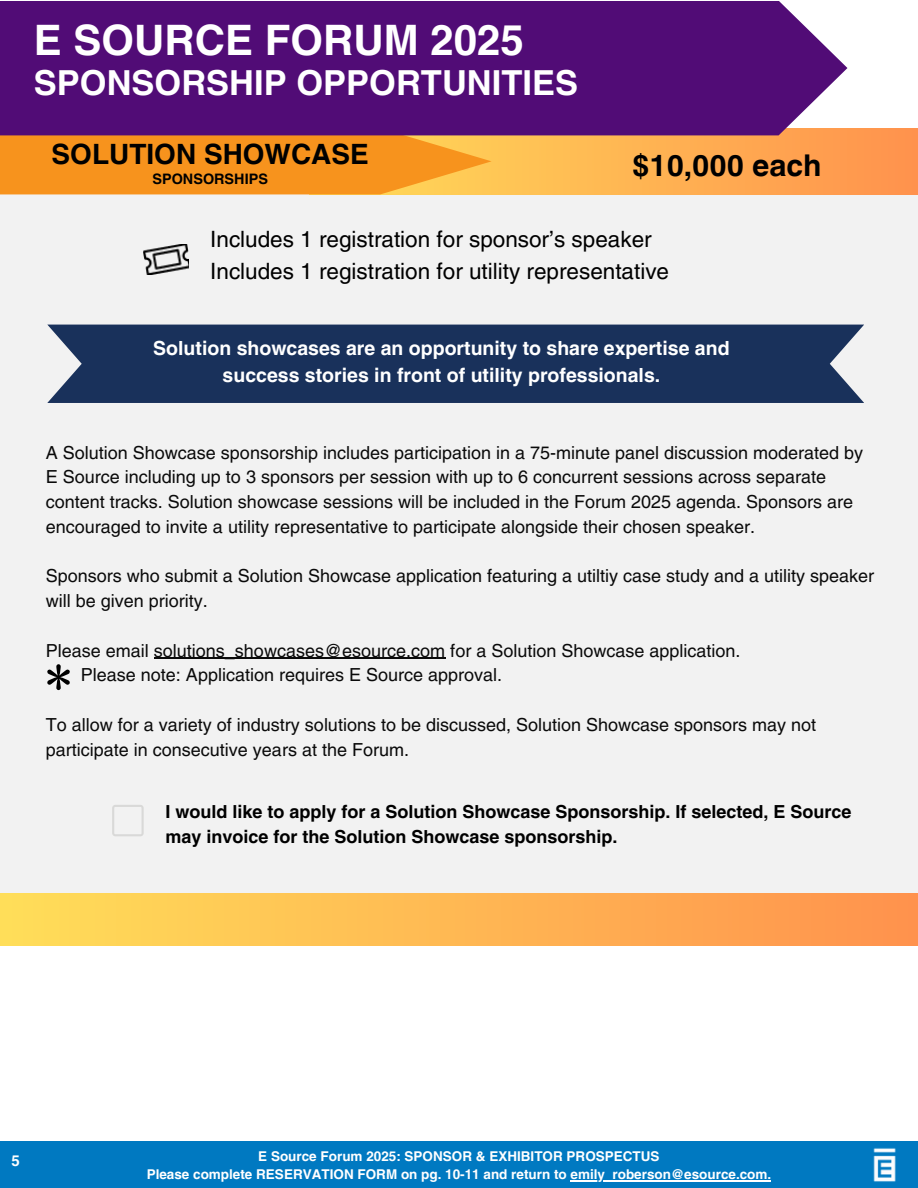
<style>
.page{position:relative;width:918px;height:1188px;background:#fff}
.page>*{position:absolute;margin:0;border:0;box-sizing:border-box;transform-origin:0 0}
.t1{font:700 42px "Helvetica LT Pro";color:#fff}
.t2{font:700 34.5px "Helvetica LT Pro";color:#fff}
.t3{font:700 30px "Helvetica World";color:#000}
.t4{font:700 28.05px "Helvetica LT Pro";color:#000}
.t5{font:22.5px "Helvetica LT Pro";color:#000}
.t6{font:700 19.5px/27px "Helvetica LT Pro";color:#fff;text-align:center}
.t7{font:18px/24.8px "Helvetica LT Pro";color:#0a0a0a}
.t8{font:700 18px/24.8px "Helvetica LT Pro";color:#000}
.t9{font:700 15px "Helvetica LT Pro";color:#fff}
.t10{font:700 14.4px "Helvetica LT Pro";color:#000}
.t11{font:700 13.5px "Helvetica LT Pro";color:#fff}
</style>
<div class="page">
<div style="left:0;top:189px;width:918px;height:130px;background:#f2f2f2"></div>
<div style="left:0;top:1142px;width:918px;height:46px;background:#0079c1"></div>
<img style="left:873px;top:1148px;width:23px;height:34px">
<div style="left:1px;top:848px;width:917px;height:98px;background:linear-gradient(to right,#ffde59,#ff924d)"></div>
<div style="left:0;top:310px;width:918px;height:583px;background:#f2f2f2"></div>
<svg style="left:112px;top:805px;width:32px;height:31px"></svg>
<hr style="left:154px;top:658px;width:291px;height:1px;background:#0a0a0a">
<svg style="left:492px;top:128px;width:426px;height:66px"></svg>
<svg style="left:0;top:135px;width:492px;height:59px"></svg>
<img style="left:143px;top:245px;width:45px;height:29px">
<svg style="left:47px;top:664px;width:23px;height:26px"></svg>
<div style="left:47px;top:325px;width:817px;height:78px;background:#19315b"></div>
<div style="left:0;top:1px;width:847px;height:134px;background:#510c76"></div>
<hr style="left:571px;top:1180px;width:200px;height:1px;background:#fff">
<h5 class="t1" style="left:34px;top:25px;width:492px">E SOURCE FORUM 2025</h5>
<h5 class="t2" style="left:34px;top:71px;width:546px">SPONSORSHIP OPPORTUNITIES</h5>
<p class="t4" style="left:52px;top:143px;width:319px">SOLUTION SHOWCASE</p>
<p class="t10" style="left:152px;top:173px;width:117px">SPONSORSHIPS</p>
<p class="t3" style="left:632px;top:141px;width:191px">$10,000 each</p>
<h6 class="t5" style="left:210px;top:231px;width:443px">Includes 1 registration for sponsor’s speaker</h6>
<h6 class="t5" style="left:210px;top:263px;width:460px">Includes 1 registration for utility representative</h6>
<h5 class="t6" style="left:153px;top:336px;width:578px">Solution showcases are an opportunity to share expertise and success stories in front of utility professionals.</h5>
<h2 class="t7" style="left:46px;top:442px;width:819px">A Solution Showcase sponsorship includes participation in a 75-minute panel discussion moderated by E Source including up to 3 sponsors per session with up to 6 concurrent sessions across separate content tracks. Solution showcase sessions will be included in the Forum 2025 agenda. Sponsors are encouraged to invite a utility representative to participate alongside their chosen speaker.</h2>
<h3 class="t7" style="left:46px;top:565px;width:830px">Sponsors who submit a Solution Showcase application featuring a utiltiy case study and a utility speaker will be given priority.</h3>
<p class="t7" style="left:81px;top:640px;width:661px;text-indent:-35px">Please email solutions_showcases@esource.com for a Solution Showcase application.<br>Please note: Application requires E Source approval.</p>
<h4 class="t7" style="left:46px;top:714px;width:772px">To allow for a variety of industry solutions to be discussed, Solution Showcase sponsors may not participate in consecutive years at the Forum.</h4>
<h6 class="t8" style="left:165px;top:801px;width:688px">I would like to apply for a Solution Showcase Sponsorship. If selected, E Source may invoice for the Solution Showcase sponsorship.</h6>
<h6 class="t9" style="left:11px;top:1155px;width:10px">5</h6>
<p class="t11" style="left:258px;top:1152px;width:403px">E Source Forum 2025: SPONSOR &amp; EXHIBITOR PROSPECTUS</p>
<p class="t11" style="left:147px;top:1170px;width:626px">Please complete RESERVATION FORM on pg. 10-11 and return to emily_roberson@esource.com.</p>
</div>
